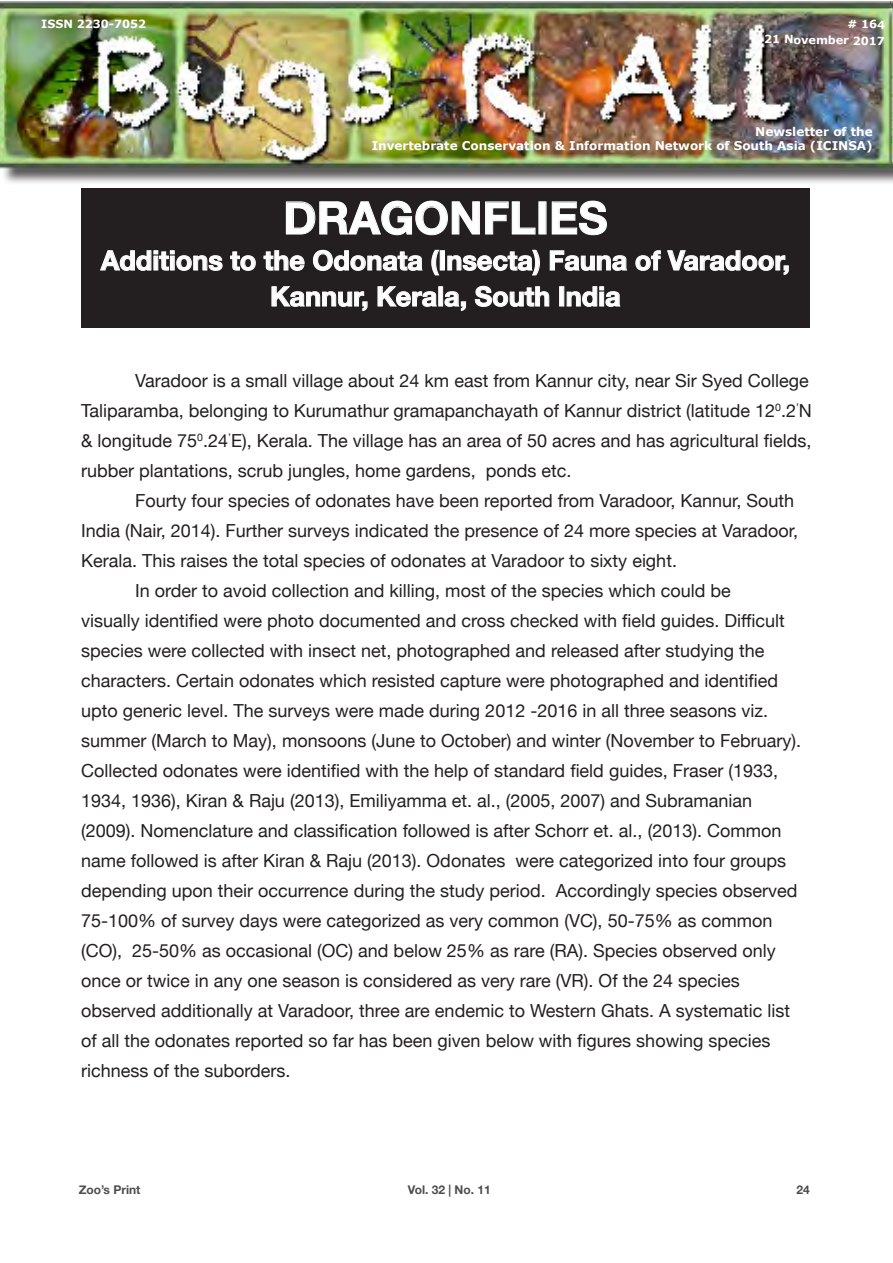
<style>
.page{position:relative;width:893px;height:1263px;background:#fff}
.page>*{position:absolute;margin:0;border:0;box-sizing:border-box;transform-origin:0 0}
.t1{font:700 45px "Helvetica Neue";color:#fff}
.t2{font:700 27px/36px "Helvetica Neue";color:#fff;text-align:center}
.Default{font:18px/30px "Helvetica Neue";color:#231f20}
.t3{font:18px/30px "Helvetica Neue";color:#221e1f}
.t4{font:700 12px "Verdana";color:#fff}
.t5{font:700 12px "Helvetica Neue";color:#4d4d4d}
.t6{font:700 11.25px "Verdana";color:#fff}
</style>
<div class="page">
<div style="left:1px;top:4px;width:892px;height:183px;background:#231f20;opacity:.75"></div>
<img style="left:0;top:1px;width:893px;height:168px">
<div style="left:81px;top:188px;width:729px;height:140px;background:#231f20"></div>
<svg style="left:286px;top:200px;width:250px;height:35px"></svg>
<svg style="left:551px;top:200px;width:56px;height:35px"></svg>
<svg style="left:100px;top:250px;width:123px;height:21px"></svg>
<svg style="left:230px;top:251px;width:26px;height:20px"></svg>
<svg style="left:263px;top:250px;width:42px;height:21px"></svg>
<svg style="left:313px;top:250px;width:110px;height:21px"></svg>
<svg style="left:431px;top:250px;width:8px;height:26px"></svg>
<div style="left:440px;top:251px;width:4px;height:19px;border:1px solid #fff"></div>
<svg style="left:447px;top:250px;width:93px;height:26px"></svg>
<svg style="left:549px;top:250px;width:78px;height:21px"></svg>
<svg style="left:635px;top:250px;width:26px;height:21px"></svg>
<svg style="left:667px;top:250px;width:122px;height:25px"></svg>
<svg style="left:271px;top:286px;width:97px;height:25px"></svg>
<svg style="left:377px;top:286px;width:60px;height:21px"></svg>
<div style="left:439px;top:287px;width:4px;height:19px;border:1px solid #fff"></div>
<svg style="left:444px;top:291px;width:22px;height:20px"></svg>
<svg style="left:475px;top:286px;width:74px;height:21px"></svg>
<svg style="left:566px;top:286px;width:54px;height:21px"></svg>
<p class="t6" style="left:41px;top:16px;width:106px">ISSN 2230-7052</p>
<p class="t6" style="left:848px;top:16px;width:39px;rotate:1deg"># 164</p>
<p class="t6" style="left:764px;top:31px;width:122px;rotate:1deg">21 November 2017</p>
<p class="t4" style="left:755px;top:123px;width:119px">Newsletter of the</p>
<p class="t4" style="left:372px;top:137px;width:503px">Invertebrate Conservation &amp; Information Network of South Asia (ICINSA)</p>
<p class="t1" style="left:283px;top:183px;width:326px">DRAGONFLIES</p>
<p class="t2" style="left:101px;top:243px;width:691px">Additions to the Odonata (Insecta) Fauna of Varadoor,<br>Kannur, Kerala, South India</p>
<p class="t3" style="left:81px;top:367px;width:732px;text-indent:54px">Varadoor is a small village about 24 km east from Kannur city, near Sir Syed College Taliparamba, belonging to Kurumathur gramapanchayath of Kannur district (latitude 12<sup>0</sup>.2<sup>’</sup>N &amp; longitude 75<sup>0</sup>.24<sup>’</sup>E), Kerala. The village has an area of 50 acres and has agricultural fields, rubber plantations, scrub jungles, home gardens, ponds etc.</p>
<p class="Default" style="left:81px;top:487px;width:718px;text-indent:54px">Fourty four species of odonates have been reported from Varadoor, Kannur, South<br>India (Nair, 2014). Further surveys indicated the presence of 24 more species at Varadoor,<br>Kerala. This raises the total species of odonates at Varadoor to sixty eight.</p>
<p class="Default" style="left:81px;top:577px;width:721px;text-indent:54px">In order to avoid collection and killing, most of the species which could be<br>visually identified were photo documented and cross checked with field guides. Difficult species were collected with insect net, photographed and released after studying the characters. Certain odonates which resisted capture were photographed and identified upto generic level. The surveys were made during 2012 -2016 in all three seasons viz. summer (March to May), monsoons (June to October) and winter (November to February).<br>Collected odonates were identified with the help of standard field guides, Fraser (1933, 1934, 1936), Kiran &amp; Raju (2013), Emiliyamma et. al., (2005, 2007) and Subramanian (2009). Nomenclature and classification followed is after Schorr et. al., (2013). Common name followed is after Kiran &amp; Raju (2013). Odonates were categorized into four groups depending upon their occurrence during the study period. Accordingly species observed 75-100% of survey days were categorized as very common (VC), 50‐75% as common (CO), 25‐50% as occasional (OC) and below 25% as rare (RA). Species observed only once or twice in any one season is considered as very rare (VR). Of the 24 species observed additionally at Varadoor, three are endemic to Western Ghats. A systematic list of all the odonates reported so far has been given below with figures showing species richness of the suborders.</p>
<p class="t5" style="left:79px;top:1180px;width:63px">Zoo’s Print</p>
<p class="t5" style="left:408px;top:1180px;width:84px">Vol. 32 | No. 11</p>
<p class="t5" style="left:796px;top:1180px;width:15px">24</p>
</div>
